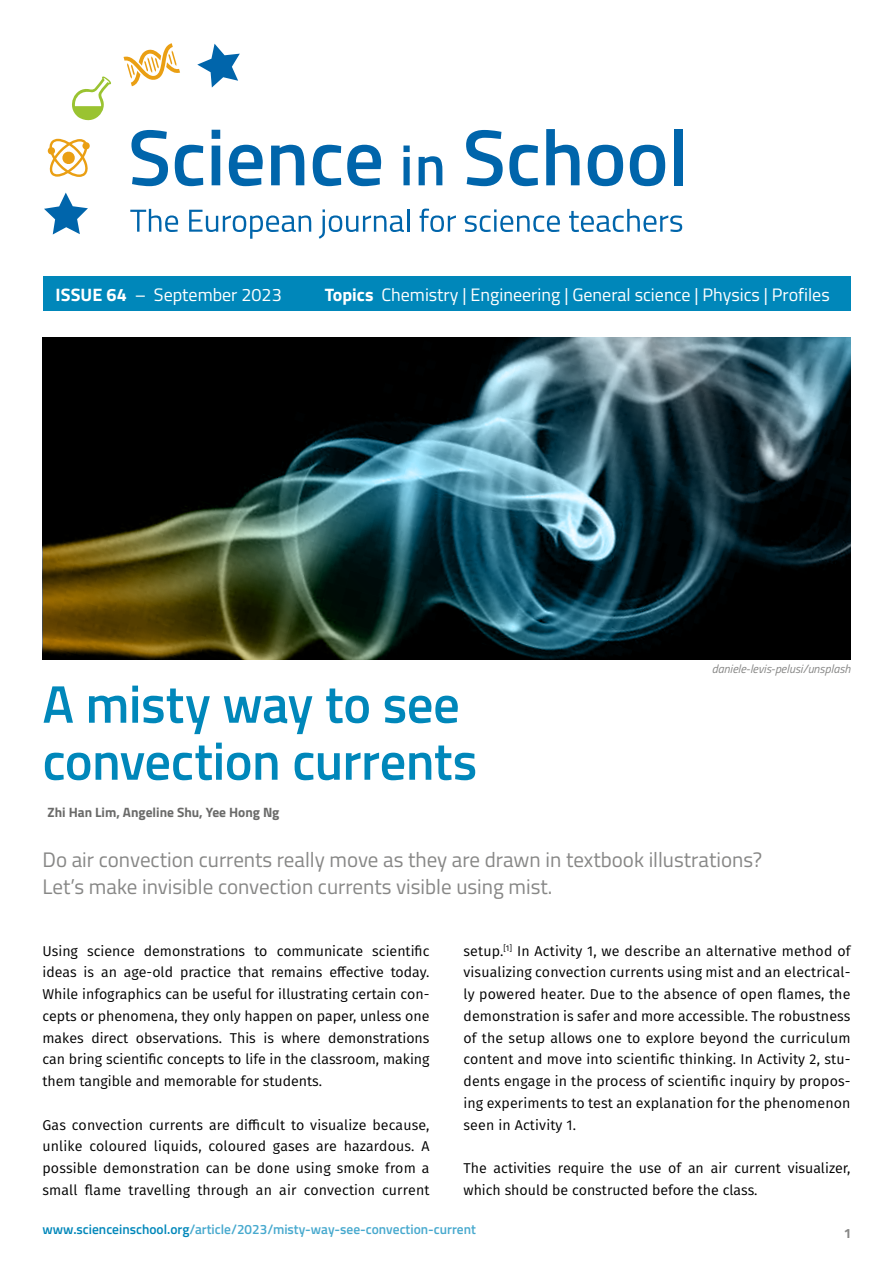
<style>
.page{position:relative;width:893px;height:1263px;background:#fff}
.page>*{position:absolute;margin:0;border:0;box-sizing:border-box;transform-origin:0 0}
.t1{font:600 52.95px/57px "Titillium Web";letter-spacing:-.01em;color:#0087ba}
.t2{font:21px/27px "Titillium Web";color:#878786}
.t3{font:18px "Titillium Web";color:#fff}
.t4{font:14.25px/21.8px "Fira Sans";color:#000;text-align:justify}
.t5{font:600 13.5px "Titillium Web";color:#47a9ce}
.t6{font:700 13.5px "Titillium Web";color:#6a6a69}
.t7{font:700 13.5px "Titillium Web";color:#878786}
.t8{font:italic 12px "Titillium Web";color:#878786}
.s1{font-weight:700}
.s2{color:#0087ba}
</style>
<div class="page">
<svg style="left:197px;top:44px;width:43px;height:44px"></svg>
<svg style="left:72px;top:76px;width:39px;height:45px"></svg>
<svg style="left:131px;top:130px;width:37px;height:56px"></svg>
<svg style="left:175px;top:145px;width:28px;height:41px"></svg>
<svg style="left:212px;top:130px;width:8px;height:55px"></svg>
<svg style="left:229px;top:145px;width:34px;height:41px"></svg>
<svg style="left:271px;top:145px;width:33px;height:40px"></svg>
<svg style="left:313px;top:145px;width:28px;height:41px"></svg>
<svg style="left:347px;top:145px;width:34px;height:41px"></svg>
<svg style="left:403px;top:146px;width:7px;height:39px"></svg>
<svg style="left:419px;top:156px;width:23px;height:29px"></svg>
<svg style="left:466px;top:130px;width:37px;height:56px"></svg>
<svg style="left:509px;top:145px;width:29px;height:41px"></svg>
<svg style="left:546px;top:129px;width:33px;height:56px"></svg>
<svg style="left:588px;top:145px;width:35px;height:41px"></svg>
<svg style="left:630px;top:145px;width:35px;height:41px"></svg>
<div style="left:674px;top:129px;width:9px;height:56px;background:#0065ab"></div>
<svg style="left:130px;top:209px;width:48px;height:23px"></svg>
<svg style="left:189px;top:210px;width:122px;height:29px"></svg>
<svg style="left:319px;top:209px;width:85px;height:30px"></svg>
<hr style="left:407px;top:209px;width:2px;height:23px;background:#0065ab">
<svg style="left:420px;top:209px;width:36px;height:23px"></svg>
<svg style="left:465px;top:209px;width:95px;height:23px"></svg>
<svg style="left:569px;top:209px;width:113px;height:23px"></svg>
<svg style="left:124px;top:43px;width:56px;height:43px"></svg>
<svg style="left:44px;top:193px;width:44px;height:41px"></svg>
<svg style="left:47px;top:139px;width:43px;height:38px"></svg>
<div style="left:43px;top:276px;width:807px;height:35px;background:#0087ba"></div>
<img style="left:44px;top:338px;width:806px;height:322px">
<p class="t3" style="left:55px;top:282px;width:228px"><span class="s1">ISSUE 64</span> – September 2023</p>
<p class="t3" style="left:325px;top:282px;width:506px"><span class="s1">Topics</span> Chemistry | Engineering | General science | Physics | Profiles</p>
<h1 class="t1" style="left:43px;top:673px;width:436px">A misty way to see convection currents</h1>
<p class="t6" style="left:48px;top:802px;width:233px">Zhi Han Lim, Angeline Shu, Yee Hong Ng</p>
<p class="t8" style="left:712px;top:660px;width:140px">daniele-levis-pelusi/unsplash</p>
<h2 class="t2" style="left:43px;top:845px;width:721px">Do air convection currents really move as they are drawn in textbook illustrations?<br>Let’s make invisible convection currents visible using mist.</h2>
<p class="t4" style="left:43px;top:939px;width:388px">Using science demonstrations to communicate scientific ideas is an age-old practice that remains effective today.<br>While infographics can be useful for illustrating certain con&shy;cepts or phenomena, they only happen on paper, unless one makes direct observations. This is where demonstrations can bring scientific concepts to life in the classroom, making them tangible and memorable for students.</p>
<p class="t4" style="left:43px;top:1113px;width:388px">Gas convection currents are difficult to visualize because, unlike coloured liquids, coloured gases are hazardous. A possible demonstration can be done using smoke from a small flame travelling through an air convection current</p>
<p class="t4" style="left:463px;top:939px;width:388px">setup.<sup>[1]</sup> In Activity 1, we describe an alternative method of visualizing convection currents using mist and an electrical&shy;ly powered heater. Due to the absence of open flames, the demonstration is safer and more accessible. The robustness of the setup allows one to explore beyond the curriculum content and move into scientific thinking. In Activity 2, stu&shy;dents engage in the process of scientific inquiry by propos&shy;ing experiments to test an explanation for the phenomenon seen in Activity 1.</p>
<p class="t4" style="left:463px;top:1157px;width:388px">The activities require the use of an air current visualizer, which should be constructed before the class.</p>
<p class="t5" style="left:43px;top:1219px;width:435px"><span class="s2">www.scienceinschool.org</span>/article/2023/misty-way-see-convection-current</p>
<p class="t7" style="left:844px;top:1223px;width:9px">1</p>
</div>
